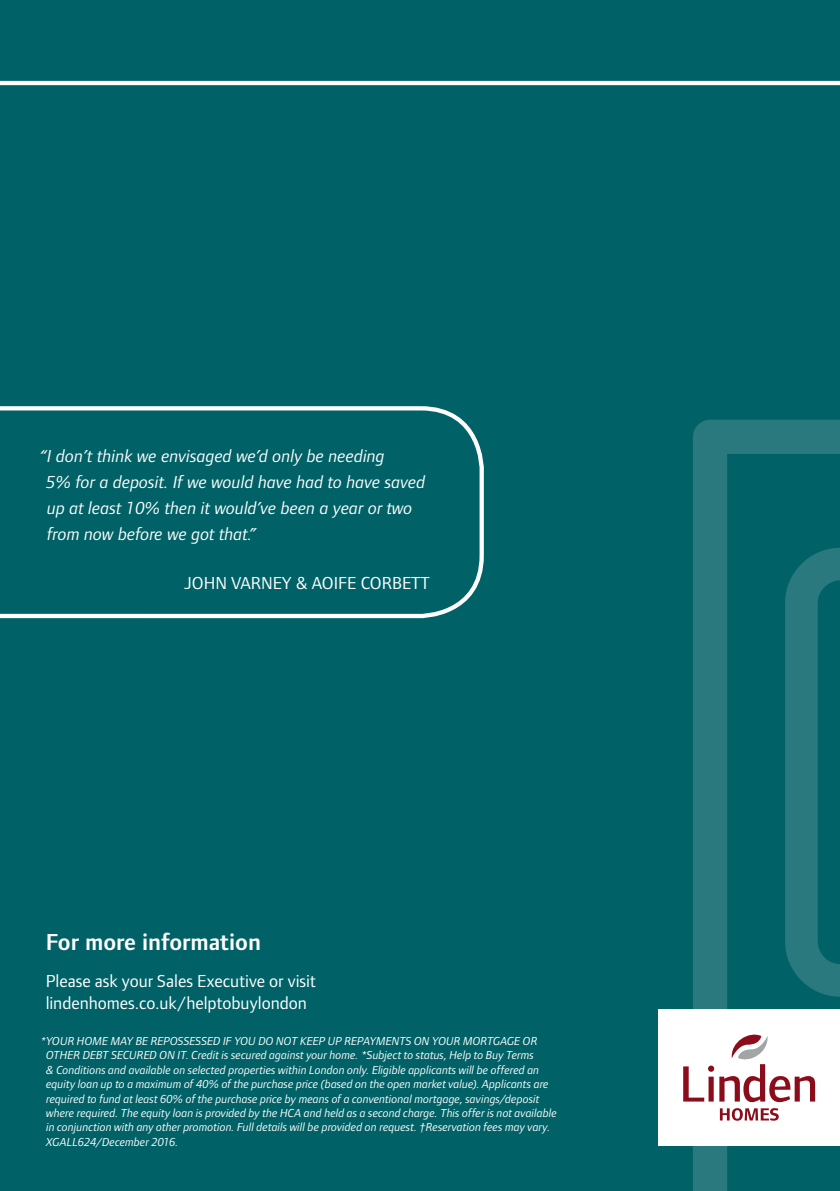
<style>
.page{position:relative;width:840px;height:1191px;background:#fff}
.page>*{position:absolute;margin:0;border:0;box-sizing:border-box;transform-origin:0 0}
.t1{font:600 24px "Foundry Form Sans";color:#fff}
.t2{font:italic 18px/26px "Foundry Form Sans";color:#fff}
.t3{font:18px/22px "Foundry Form Sans";color:#fff}
.t4{font:italic 12px/14.4px "Foundry Form Sans";color:#fff}
</style>
<div class="page">
<div style="left:0;top:0;width:839px;height:1191px;background:#006267"></div>
<svg style="left:0;top:406px;width:484px;height:213px"></svg>
<div style="left:658px;top:1009px;width:181px;height:136px;background:#fff"></div>
<svg style="left:682px;top:420px;width:157px;height:771px"></svg>
<svg style="left:0;top:80px;width:839px;height:6px;background:#b6d2d3"></svg>
<h2 class="t2" style="left:46px;top:443px;width:380px;text-indent:-6px">“I don’t think we envisaged we’d only be needing<br>5% for a deposit. If we would have had to have saved up at least 10% then it would’ve been a year or two from now before we got that.”</h2>
<h2 class="t3" style="left:184px;top:572px;width:247px">JOHN VARNEY &amp; AOIFE CORBETT</h2>
<h1 class="t1" style="left:46px;top:928px;width:217px">For more information</h1>
<h2 class="t3" style="left:46px;top:969px;width:272px">Please ask your Sales Executive or visit lindenhomes.co.uk/helptobuylondon</h2>
<p class="t4" style="left:46px;top:1034px;width:512px;text-indent:-6px">*YOUR HOME MAY BE REPOSSESSED IF YOU DO NOT KEEP UP REPAYMENTS ON YOUR MORTGAGE OR OTHER DEBT SECURED ON IT. Credit is secured against your home. *Subject to status, Help to Buy Terms<br>&amp; Conditions and available on selected properties within London only. Eligible applicants will be offered an equity loan up to a maximum of 40% of the purchase price (based on the open market value). Applicants are required to fund at least 60% of the purchase price by means of a conventional mortgage, savings/deposit where required. The equity loan is provided by the HCA and held as a second charge. This offer is not available in conjunction with any other promotion. Full details will be provided on request. †Reservation fees may vary.<br>XGALL624/December 2016.</p>
</div>
